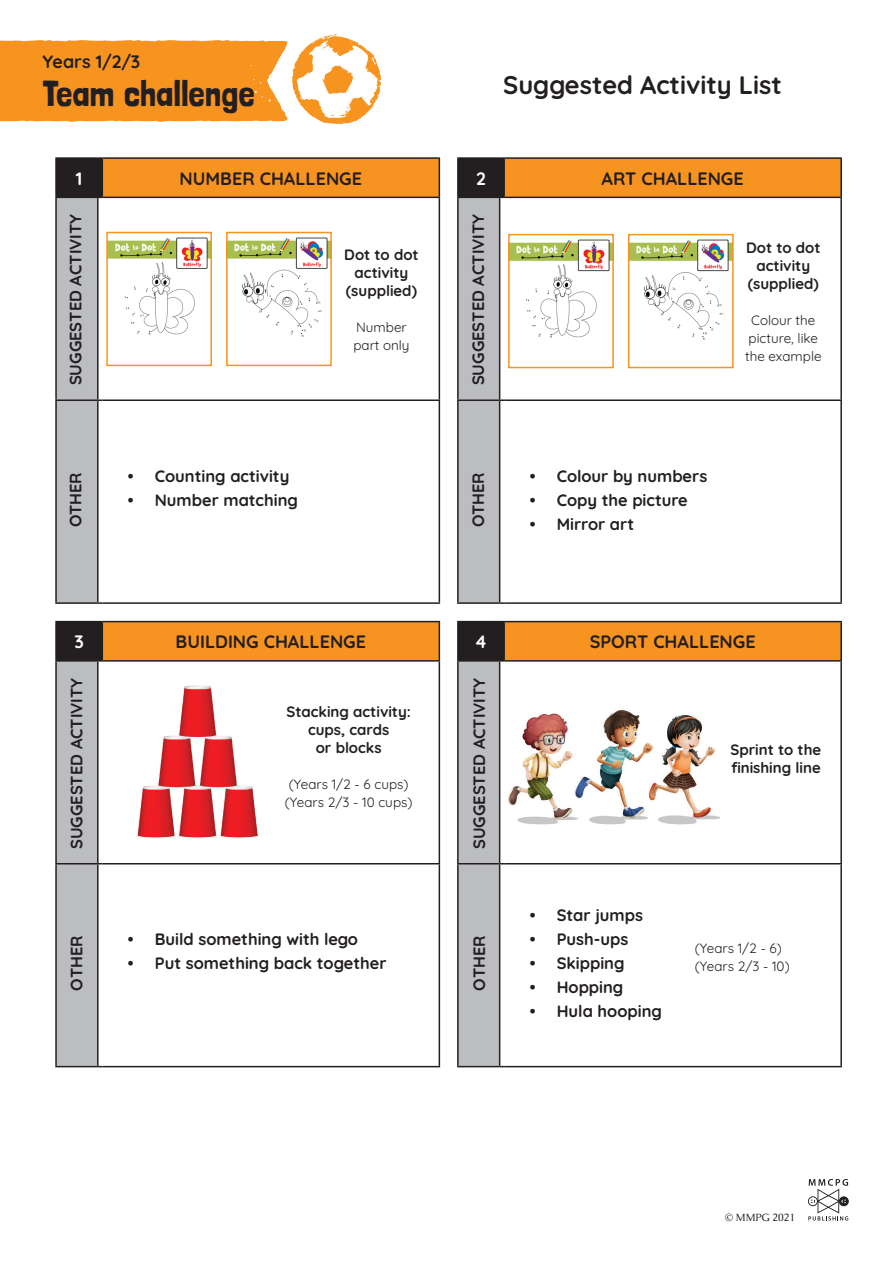
<style>
.page{position:relative;width:893px;height:1263px;background:#fff}
.page>*{position:absolute;margin:0;border:0;box-sizing:border-box;transform-origin:0 0}
.t1{font:36px "Londrina Solid";color:#231f20}
.t2{font:700 25.5px "Quicksand";color:#231f20}
.t3{font:700 18px "Quicksand";color:#231f20}
.t4{font:700 18px "Quicksand";color:#fff}
.t5{font:700 16.5px "Quicksand";color:#231f20}
.t6{font:700 15px/18px "Quicksand";color:#231f20;text-align:center}
.t7{font:13.5px/18px "Quicksand";color:#231f20}
.t8{font:10.5px "Caudex";color:#231f20}
</style>
<div class="page">
<div style="left:0;top:41px;width:287px;height:81px;background:#f79420"></div>
<img style="left:293px;top:34px;width:88px;height:89px">
<div style="left:56px;top:158px;width:46px;height:39px;background:#231f20"></div>
<div style="left:102px;top:158px;width:337px;height:39px;background:#f79320"></div>
<hr style="left:55px;top:157px;width:43px;height:2px;background:#231f20">
<hr style="left:55px;top:159px;width:2px;height:38px;background:#231f20">
<hr style="left:102px;top:157px;width:338px;height:2px;background:#231f20">
<hr style="left:102px;top:159px;width:1px;height:38px;background:#231f20">
<hr style="left:439px;top:159px;width:1px;height:38px;background:#231f20">
<hr style="left:55px;top:197px;width:43px;height:1px;background:#231f20">
<hr style="left:55px;top:198px;width:2px;height:201px;background:#231f20">
<hr style="left:102px;top:197px;width:338px;height:1px;background:#231f20">
<hr style="left:439px;top:198px;width:1px;height:201px;background:#231f20">
<hr style="left:55px;top:399px;width:43px;height:2px;background:#231f20">
<hr style="left:55px;top:401px;width:2px;height:201px;background:#231f20">
<hr style="left:102px;top:399px;width:338px;height:2px;background:#231f20">
<hr style="left:439px;top:401px;width:1px;height:201px;background:#231f20">
<hr style="left:55px;top:602px;width:43px;height:2px;background:#231f20">
<svg style="left:56px;top:197px;width:46px;height:407px;background:#b5b6b9"></svg>
<hr style="left:102px;top:602px;width:338px;height:2px;background:#231f20">
<img style="left:137px;top:686px;width:121px;height:153px">
<img style="left:109px;top:237px;width:100px;height:98px">
<div style="left:106px;top:232px;width:106px;height:134px;border:2px solid #f79320"></div>
<img style="left:229px;top:237px;width:100px;height:100px">
<div style="left:226px;top:232px;width:106px;height:134px;border:2px solid #f79320"></div>
<div style="left:56px;top:622px;width:46px;height:39px;background:#231f20"></div>
<div style="left:102px;top:622px;width:337px;height:39px;background:#f79320"></div>
<hr style="left:55px;top:621px;width:43px;height:1px;background:#231f20">
<hr style="left:55px;top:622px;width:2px;height:38px;background:#231f20">
<hr style="left:102px;top:621px;width:338px;height:1px;background:#231f20">
<hr style="left:102px;top:622px;width:1px;height:38px;background:#231f20">
<hr style="left:439px;top:622px;width:1px;height:38px;background:#231f20">
<hr style="left:55px;top:660px;width:43px;height:2px;background:#231f20">
<hr style="left:55px;top:662px;width:2px;height:201px;background:#231f20">
<hr style="left:102px;top:660px;width:338px;height:2px;background:#231f20">
<hr style="left:439px;top:662px;width:1px;height:201px;background:#231f20">
<hr style="left:55px;top:863px;width:43px;height:1px;background:#231f20">
<hr style="left:55px;top:864px;width:2px;height:202px;background:#231f20">
<hr style="left:102px;top:863px;width:338px;height:1px;background:#231f20">
<hr style="left:439px;top:864px;width:1px;height:202px;background:#231f20">
<hr style="left:55px;top:1066px;width:43px;height:1px;background:#231f20">
<svg style="left:56px;top:661px;width:46px;height:406px;background:#b6b6b9"></svg>
<hr style="left:102px;top:1066px;width:338px;height:1px;background:#231f20">
<div style="left:458px;top:622px;width:46px;height:39px;background:#231f20"></div>
<div style="left:504px;top:622px;width:337px;height:39px;background:#f79320"></div>
<hr style="left:457px;top:621px;width:43px;height:1px;background:#231f20">
<hr style="left:457px;top:622px;width:2px;height:38px;background:#231f20">
<hr style="left:504px;top:621px;width:338px;height:1px;background:#231f20">
<hr style="left:503px;top:622px;width:2px;height:38px;background:#231f20">
<hr style="left:840px;top:622px;width:2px;height:38px;background:#231f20">
<hr style="left:457px;top:660px;width:43px;height:2px;background:#231f20">
<hr style="left:457px;top:662px;width:2px;height:201px;background:#231f20">
<hr style="left:504px;top:660px;width:338px;height:2px;background:#231f20">
<hr style="left:840px;top:662px;width:2px;height:201px;background:#231f20">
<hr style="left:457px;top:863px;width:43px;height:1px;background:#231f20">
<hr style="left:457px;top:864px;width:2px;height:202px;background:#231f20">
<hr style="left:504px;top:863px;width:338px;height:1px;background:#231f20">
<hr style="left:840px;top:864px;width:2px;height:202px;background:#231f20">
<hr style="left:457px;top:1066px;width:43px;height:1px;background:#231f20">
<svg style="left:458px;top:661px;width:46px;height:406px;background:#b7b8bb"></svg>
<hr style="left:504px;top:1066px;width:338px;height:1px;background:#231f20">
<img style="left:508px;top:710px;width:212px;height:115px">
<div style="left:458px;top:158px;width:46px;height:39px;background:#231f20"></div>
<div style="left:504px;top:158px;width:337px;height:39px;background:#f79320"></div>
<hr style="left:457px;top:157px;width:43px;height:2px;background:#231f20">
<hr style="left:457px;top:159px;width:2px;height:38px;background:#231f20">
<hr style="left:504px;top:157px;width:338px;height:2px;background:#231f20">
<hr style="left:503px;top:159px;width:2px;height:38px;background:#231f20">
<hr style="left:840px;top:159px;width:2px;height:38px;background:#231f20">
<hr style="left:457px;top:197px;width:43px;height:1px;background:#231f20">
<hr style="left:457px;top:198px;width:2px;height:201px;background:#231f20">
<hr style="left:504px;top:197px;width:338px;height:1px;background:#231f20">
<hr style="left:840px;top:198px;width:2px;height:201px;background:#231f20">
<hr style="left:457px;top:399px;width:43px;height:2px;background:#231f20">
<hr style="left:457px;top:401px;width:2px;height:201px;background:#231f20">
<hr style="left:504px;top:399px;width:338px;height:2px;background:#231f20">
<hr style="left:840px;top:401px;width:2px;height:201px;background:#231f20">
<hr style="left:457px;top:602px;width:43px;height:2px;background:#231f20">
<svg style="left:458px;top:197px;width:46px;height:407px;background:#b7b8ba"></svg>
<hr style="left:504px;top:602px;width:338px;height:2px;background:#231f20">
<img style="left:511px;top:239px;width:100px;height:99px">
<div style="left:508px;top:234px;width:106px;height:134px;border:2px solid #f79320"></div>
<img style="left:631px;top:239px;width:100px;height:101px">
<div style="left:628px;top:234px;width:106px;height:134px;border:2px solid #f79320"></div>
<svg style="left:808px;top:1179px;width:41px;height:41px"></svg>
<p class="t3" style="left:43px;top:48px;width:99px">Years 1/2/3</p>
<h1 class="t1" style="left:43px;top:72px;width:214px">Team challenge</h1>
<p class="t4" style="left:76px;top:164px;width:8px">1</p>
<p class="t3" style="left:180px;top:164px;width:184px">NUMBER CHALLENGE</p>
<p class="t5" style="left:63px;top:385px;width:173px;rotate:-90deg">SUGGESTED ACTIVITY</p>
<p class="t5" style="left:63px;top:527px;width:57px;rotate:-90deg">OTHER</p>
<p class="t5" style="left:128px;top:463px;width:163px">• Counting activity</p>
<p class="t5" style="left:128px;top:487px;width:172px">• Number matching</p>
<p class="t6" style="left:344px;top:244px;width:76px">Dot to dot activity (supplied)</p>
<p class="t7" style="left:353px;top:316px;width:58px">Number part only</p>
<p class="t4" style="left:74px;top:628px;width:11px">3</p>
<p class="t3" style="left:176px;top:628px;width:192px">BUILDING CHALLENGE</p>
<p class="t5" style="left:64px;top:849px;width:173px;rotate:-90deg">SUGGESTED ACTIVITY</p>
<p class="t5" style="left:64px;top:990px;width:57px;rotate:-90deg">OTHER</p>
<p class="t6" style="left:286px;top:701px;width:126px">Stacking activity: cups, cards<br>or blocks</p>
<p class="t7" style="left:285px;top:773px;width:129px">(Years 1/2 - 6 cups) (Years 2/3 - 10 cups)</p>
<p class="t5" style="left:128px;top:926px;width:232px">• Build something with lego</p>
<p class="t5" style="left:128px;top:950px;width:260px">• Put something back together</p>
<h2 class="t2" style="left:503px;top:65px;width:280px">Suggested Activity List</h2>
<p class="t4" style="left:476px;top:164px;width:11px">2</p>
<p class="t3" style="left:602px;top:164px;width:144px">ART CHALLENGE</p>
<p class="t5" style="left:466px;top:385px;width:173px;rotate:-90deg">SUGGESTED ACTIVITY</p>
<p class="t5" style="left:466px;top:527px;width:57px;rotate:-90deg">OTHER</p>
<p class="t6" style="left:746px;top:237px;width:76px">Dot to dot activity (supplied)</p>
<p class="t7" style="left:745px;top:310px;width:78px;text-align:center">Colour the picture, like the example</p>
<p class="t5" style="left:530px;top:463px;width:179px">• Colour by numbers</p>
<p class="t5" style="left:530px;top:487px;width:160px">• Copy the picture</p>
<p class="t5" style="left:530px;top:511px;width:106px">• Mirror art</p>
<p class="t4" style="left:475px;top:628px;width:14px">4</p>
<p class="t3" style="left:590px;top:628px;width:167px">SPORT CHALLENGE</p>
<p class="t5" style="left:467px;top:849px;width:173px;rotate:-90deg">SUGGESTED ACTIVITY</p>
<p class="t5" style="left:467px;top:990px;width:57px;rotate:-90deg">OTHER</p>
<p class="t6" style="left:730px;top:739px;width:92px;text-align:left">Sprint to the finishing line</p>
<p class="t5" style="left:530px;top:902px;width:115px">• Star jumps</p>
<p class="t5" style="left:530px;top:926px;width:100px">• Push-ups</p>
<p class="t5" style="left:530px;top:950px;width:96px">• Skipping</p>
<p class="t5" style="left:530px;top:974px;width:95px">• Hopping</p>
<p class="t5" style="left:530px;top:998px;width:134px">• Hula hooping</p>
<p class="t7" style="left:695px;top:938px;width:96px">(Years 1/2 - 6) (Years 2/3 - 10)</p>
<p class="t8" style="left:725px;top:1210px;width:71px">© MMPG 2021</p>
</div>
